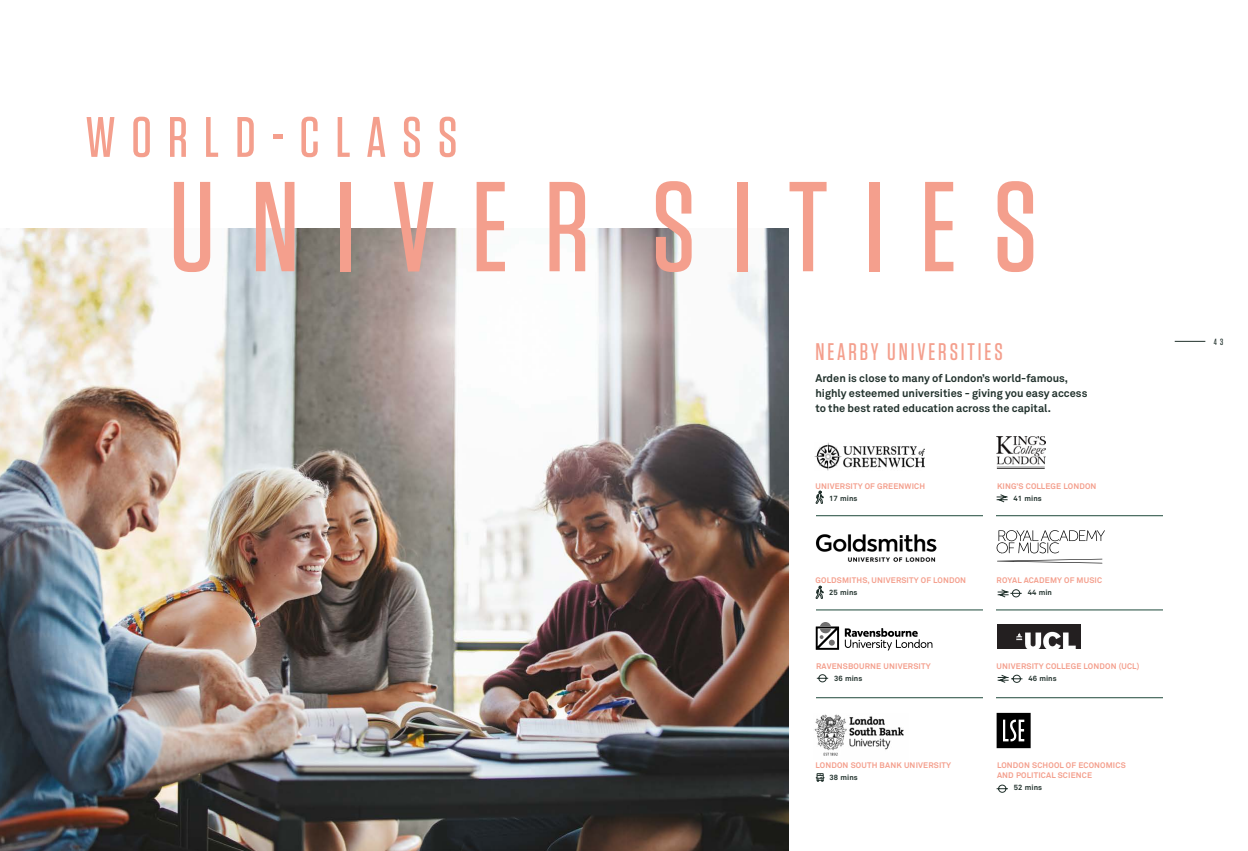
<style>
.page{position:relative;width:1248px;height:851px;background:#fff}
.page>*{position:absolute;margin:0;border:0;box-sizing:border-box;transform-origin:0 0}
.Titles_page_only_MAS{font:500 127.6px "Tungsten";letter-spacing:.285em;color:#f49f8d}
.Titles_page_only_MAS-2{font:500 56.9px "Tungsten";letter-spacing:.28em;color:#f49f8d}
.subtitle_24pt{font:500 24px "Tungsten";letter-spacing:.12em;color:#f49f8d}
.Standfirst{font:700 11px/15px "Akkurat Pro";color:#21312c}
.t1{font:500 9px "Tungsten";color:#21312c}
.Education__Title{font:700 8px/10.2px "Akkurat Pro";letter-spacing:.02em;color:#f49f8d}
.Education__body{font:700 7.5px "Akkurat Pro";letter-spacing:.005em;color:#21312c}
</style>
<div class="page">
<hr style="left:1174px;top:341px;width:31px;height:1px;background:#21312c">
<img style="left:0;top:228px;width:788px;height:622px">
<img style="left:816px;top:534px;width:119px;height:28px">
<svg style="left:815px;top:585px;width:9px;height:14px"></svg>
<img style="left:814px;top:442px;width:110px;height:28px">
<svg style="left:815px;top:490px;width:9px;height:14px"></svg>
<svg style="left:815px;top:622px;width:117px;height:28px"></svg>
<svg style="left:816px;top:674px;width:12px;height:8px"></svg>
<svg style="left:996px;top:784px;width:12px;height:8px"></svg>
<img style="left:996px;top:436px;width:49px;height:32px">
<svg style="left:996px;top:494px;width:11px;height:8px"></svg>
<svg style="left:997px;top:589px;width:25px;height:8px"></svg>
<img style="left:997px;top:624px;width:83px;height:24px">
<svg style="left:997px;top:674px;width:25px;height:9px"></svg>
<img style="left:814px;top:714px;width:90px;height:42px">
<svg style="left:815px;top:773px;width:9px;height:8px"></svg>
<hr style="left:816px;top:515px;width:166px;height:1px;background:#1e493b">
<hr style="left:996px;top:515px;width:166px;height:1px;background:#1e493b">
<hr style="left:816px;top:609px;width:166px;height:1px;background:#1e493b">
<hr style="left:996px;top:609px;width:166px;height:1px;background:#1e493b">
<hr style="left:996px;top:697px;width:166px;height:1px;background:#1e493b">
<hr style="left:816px;top:697px;width:166px;height:1px;background:#1e493b">
<svg style="left:996px;top:712px;width:34px;height:36px"></svg>
<svg style="left:996px;top:530px;width:108px;height:33px"></svg>
<p class="Titles_page_only_MAS-2" style="left:85px;top:107px;width:374px">WORLD-CLASS</p>
<p class="Titles_page_only_MAS" style="left:169px;top:160px;width:869px">UNIVER SITIES</p>
<p class="subtitle_24pt" style="left:815px;top:339px;width:189px">NEARBY UNIVERSITIES</p>
<p class="Standfirst" style="left:815px;top:371px;width:273px">Arden is close to many of London’s world-famous, highly esteemed universities - giving you easy access to the best rated education across the capital.</p>
<p class="Education__Title" style="left:815px;top:481px;width:111px">UNIVERSITY OF GREENWICH</p>
<p class="Education__body" style="left:829px;top:493px;width:30px">17 mins</p>
<p class="Education__Title" style="left:996px;top:481px;width:101px">KING’S COLLEGE LONDON</p>
<p class="Education__body" style="left:1013px;top:493px;width:30px">41 mins</p>
<p class="Education__Title" style="left:815px;top:575px;width:152px">GOLDSMITHS, UNIVERSITY OF LONDON</p>
<p class="Education__body" style="left:829px;top:587px;width:30px">25 mins</p>
<p class="Education__Title" style="left:996px;top:575px;width:107px">ROYAL ACADEMY OF MUSIC</p>
<p class="Education__body" style="left:1027px;top:587px;width:26px">44 min</p>
<p class="Education__Title" style="left:816px;top:660px;width:116px">RAVENSBOURNE UNIVERSITY</p>
<p class="Education__body" style="left:834px;top:673px;width:30px">36 mins</p>
<p class="Education__Title" style="left:996px;top:660px;width:144px">UNIVERSITY COLLEGE LONDON (UCL)</p>
<p class="Education__body" style="left:1028px;top:673px;width:30px">46 mins</p>
<p class="Education__Title" style="left:815px;top:760px;width:137px">LONDON SOUTH BANK UNIVERSITY</p>
<p class="Education__body" style="left:829px;top:772px;width:30px">38 mins</p>
<p class="Education__Title" style="left:996px;top:760px;width:130px">LONDON SCHOOL OF ECONOMICS<br>AND POLITICAL SCIENCE</p>
<p class="Education__body" style="left:1013px;top:783px;width:30px">52 mins</p>
<p class="t1" style="left:1213px;top:337px;width:11px">4 3</p>
</div>
